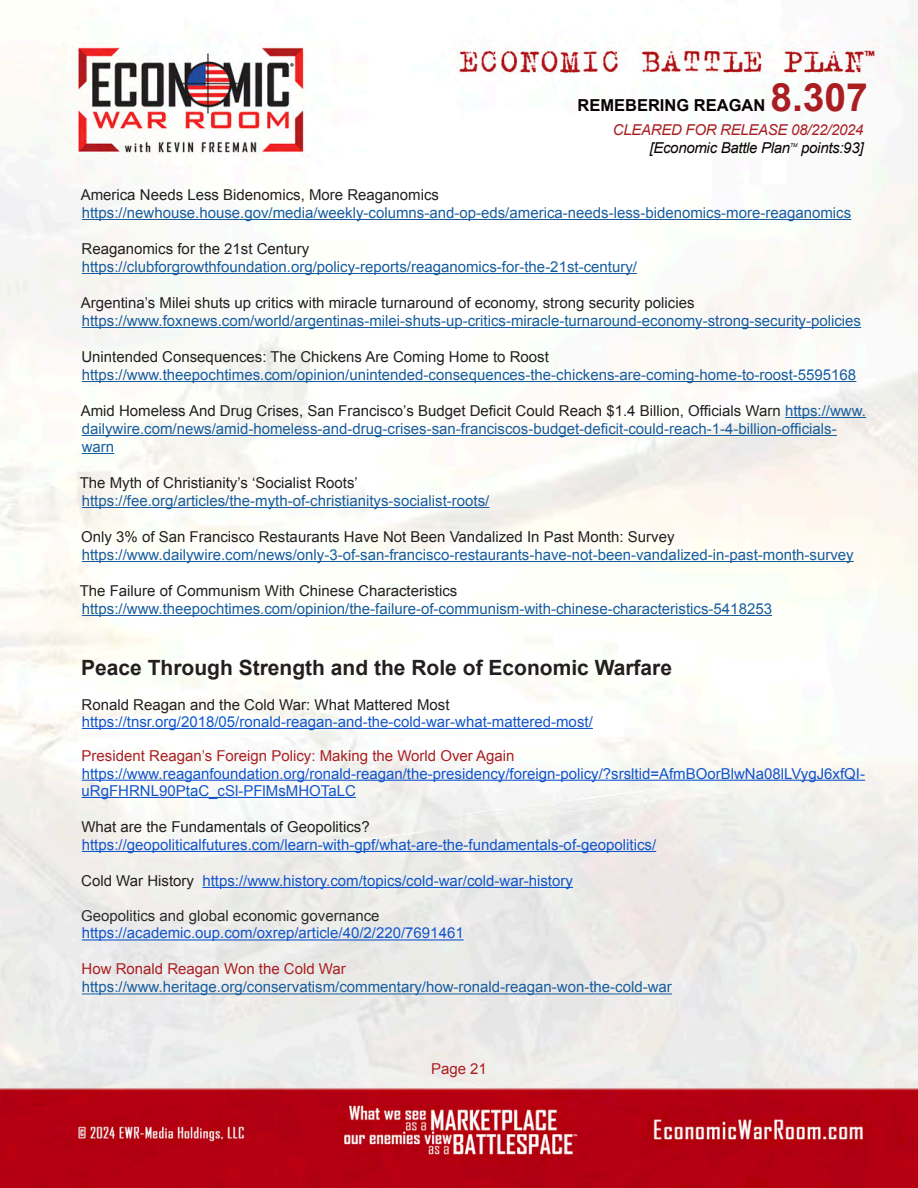
<style>
.page{position:relative;width:918px;height:1188px;background:#fff}
.page>*{position:absolute;margin:0;border:0;box-sizing:border-box;transform-origin:0 0}
.t1{font:700 39px "Arial";color:#aa1e21}
.t2{font:700 21px "Arial";color:#231f20}
.t3{font:700 16.5px "Arial";color:#080302}
.t4{font:15px/18px "Arial";color:#175d9e}
.t5{font:15px "Arial";color:#231f20}
.t6{font:15px/17.2px "Arial";color:#15c}
.t7{font:15px "Arial";color:#aa1e21}
.t8{font:15px "Arial";color:#2a2a2a}
.t9{font:italic 15px "Arial";letter-spacing:-.02em;color:#080302}
.t10{font:italic 15px "Arial";letter-spacing:-.02em;color:#aa1e21}
.t11{font:italic 5.25px "Arial";color:#080302}
.s1{color:#231f20}
</style>
<div class="page">
<img style="left:0;top:5px;width:918px;height:1183px">
<hr style="left:82px;top:219px;width:769px;height:1px;background:#175d9e">
<hr style="left:82px;top:273px;width:555px;height:1px;background:#175d9e">
<hr style="left:82px;top:327px;width:779px;height:1px;background:#175d9e">
<hr style="left:82px;top:381px;width:774px;height:1px;background:#175d9e">
<hr style="left:785px;top:417px;width:81px;height:1px;background:#175d9e">
<hr style="left:82px;top:435px;width:755px;height:1px;background:#175d9e">
<hr style="left:82px;top:453px;width:32px;height:1px;background:#175d9e">
<hr style="left:82px;top:507px;width:407px;height:1px;background:#175d9e">
<hr style="left:82px;top:561px;width:772px;height:1px;background:#175d9e">
<hr style="left:82px;top:615px;width:690px;height:1px;background:#175d9e">
<hr style="left:82px;top:728px;width:511px;height:1px;background:#15c">
<hr style="left:82px;top:780px;width:783px;height:1px;background:#15c">
<hr style="left:82px;top:797px;width:274px;height:1px;background:#15c">
<hr style="left:82px;top:851px;width:574px;height:1px;background:#15c">
<hr style="left:202px;top:887px;width:371px;height:1px;background:#15c">
<hr style="left:82px;top:939px;width:382px;height:2px;background:#15c">
<hr style="left:82px;top:994px;width:590px;height:1px;background:#175d9e">
<h1 class="t1" style="left:770px;top:72px;width:99px">8.307</h1>
<p class="t10" style="left:613px;top:120px;width:252px">CLEARED FOR RELEASE 08/22/2024</p>
<p class="t9" style="left:650px;top:138px;width:142px">[Economic Battle Plan</p>
<p class="t11" style="left:790px;top:141px;width:9px">TM</p>
<p class="t9" style="left:801px;top:138px;width:64px">points:93]</p>
<p class="t3" style="left:577px;top:94px;width:189px">REMEBERING REAGAN</p>
<p class="t5" style="left:81px;top:185px;width:360px">America Needs Less Bidenomics, More Reaganomics</p>
<p class="t4" style="left:82px;top:204px;width:771px">https://newhouse.house.gov/media/weekly-columns-and-op-eds/america-needs-less-bidenomics-more-reaganomics</p>
<p class="t5" style="left:82px;top:239px;width:229px">Reaganomics for the 21st Century</p>
<p class="t4" style="left:82px;top:258px;width:557px">https://clubforgrowthfoundation.org/policy-reports/reaganomics-for-the-21st-century/</p>
<p class="t5" style="left:81px;top:293px;width:615px">Argentina’s Milei shuts up critics with miracle turnaround of economy, strong security policies</p>
<p class="t4" style="left:82px;top:312px;width:781px">https://www.foxnews.com/world/argentinas-milei-shuts-up-critics-miracle-turnaround-economy-strong-security-policies</p>
<p class="t5" style="left:81px;top:347px;width:469px">Unintended Consequences: The Chickens Are Coming Home to Roost</p>
<p class="t4" style="left:82px;top:366px;width:776px">https://www.theepochtimes.com/opinion/unintended-consequences-the-chickens-are-coming-home-to-roost-5595168</p>
<p class="t4" style="left:81px;top:402px;width:787px"><span class="s1">Amid Homeless And Drug Crises, San Francisco’s Budget Deficit Could Reach $1.4 Billion, Officials Warn</span> https://www. dailywire.com/news/amid-homeless-and-drug-crises-san-franciscos-budget-deficit-could-reach-1-4-billion-officials&shy;warn</p>
<p class="t5" style="left:80px;top:473px;width:280px">The Myth of Christianity’s ‘Socialist Roots’</p>
<p class="t4" style="left:82px;top:492px;width:409px">https://fee.org/articles/the-myth-of-christianitys-socialist-roots/</p>
<p class="t5" style="left:81px;top:527px;width:595px">Only 3% of San Francisco Restaurants Have Not Been Vandalized In Past Month: Survey</p>
<p class="t4" style="left:82px;top:546px;width:773px">https://www.dailywire.com/news/only-3-of-san-francisco-restaurants-have-not-been-vandalized-in-past-month-survey</p>
<p class="t5" style="left:80px;top:581px;width:379px">The Failure of Communism With Chinese Characteristics</p>
<p class="t4" style="left:82px;top:600px;width:692px">https://www.theepochtimes.com/opinion/the-failure-of-communism-with-chinese-characteristics-5418253</p>
<p class="t2" style="left:81px;top:654px;width:592px">Peace Through Strength and the Role of Economic Warfare</p>
<p class="t5" style="left:82px;top:695px;width:369px">Ronald Reagan and the Cold War: What Mattered Most</p>
<p class="t6" style="left:82px;top:713px;width:513px">https://tnsr.org/2018/05/ronald-reagan-and-the-cold-war-what-mattered-most/</p>
<p class="t7" style="left:82px;top:746px;width:434px">President Reagan’s Foreign Policy: Making the World Over Again</p>
<p class="t6" style="left:82px;top:765px;width:785px">https://www.reaganfoundation.org/ronald-reagan/the-presidency/foreign-policy/?srsltid=AfmBOorBlwNa08lLVygJ6xfQI&shy;uRgFHRNL90PtaC_cSl-PFlMsMHOTaLC</p>
<p class="t5" style="left:81px;top:817px;width:290px">What are the Fundamentals of Geopolitics?</p>
<p class="t6" style="left:82px;top:836px;width:576px">https://geopoliticalfutures.com/learn-with-gpf/what-are-the-fundamentals-of-geopolitics/</p>
<p class="t6" style="left:81px;top:872px;width:493px"><span class="s1">Cold War History</span> https://www.history.com/topics/cold-war/cold-war-history</p>
<p class="t8" style="left:81px;top:906px;width:300px">Geopolitics and global economic governance</p>
<p class="t6" style="left:82px;top:925px;width:383px">https://academic.oup.com/oxrep/article/40/2/220/7691461</p>
<p class="t7" style="left:82px;top:959px;width:266px">How Ronald Reagan Won the Cold War</p>
<p class="t4" style="left:82px;top:978px;width:592px">https://www.heritage.org/conservatism/commentary/how-ronald-reagan-won-the-cold-war</p>
<p class="t7" style="left:431px;top:1059px;width:57px">Page 21</p>
</div>
